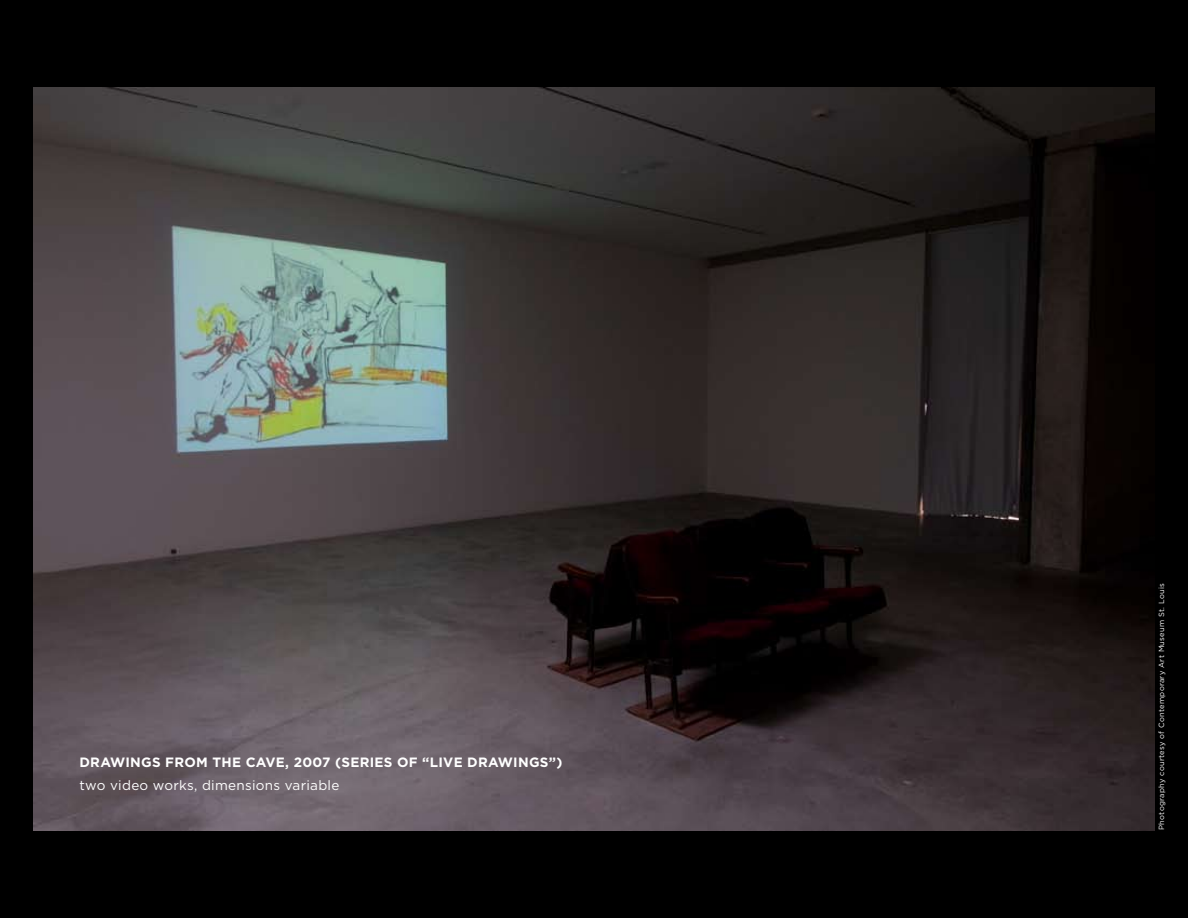
<style>
.page{position:relative;width:1188px;height:918px;background:#000}
.page>*{position:absolute;margin:0;border:0;box-sizing:border-box;transform-origin:0 0}
.t1{font:700 13.5px "Gotham";letter-spacing:.02em;color:#fff}
.t2{font:13.5px "Gotham";letter-spacing:.02em;color:#fff}
.t3{font:7.5px "Gotham";letter-spacing:.04em;color:#fff}
</style>
<div class="page">
<img style="left:34px;top:87px;width:1120px;height:744px">
<h1 class="t1" style="left:80px;top:755px;width:484px">DRAWINGS FROM THE CAVE, 2007 (SERIES OF “LIVE DRAWINGS”)</h1>
<h1 class="t2" style="left:80px;top:777px;width:261px">two video works, dimensions variable</h1>
<p class="t3" style="left:1157px;top:830px;width:248px;rotate:-90deg">Photography courtesy of Contemporary Art M useum St. Louis</p>
</div>
